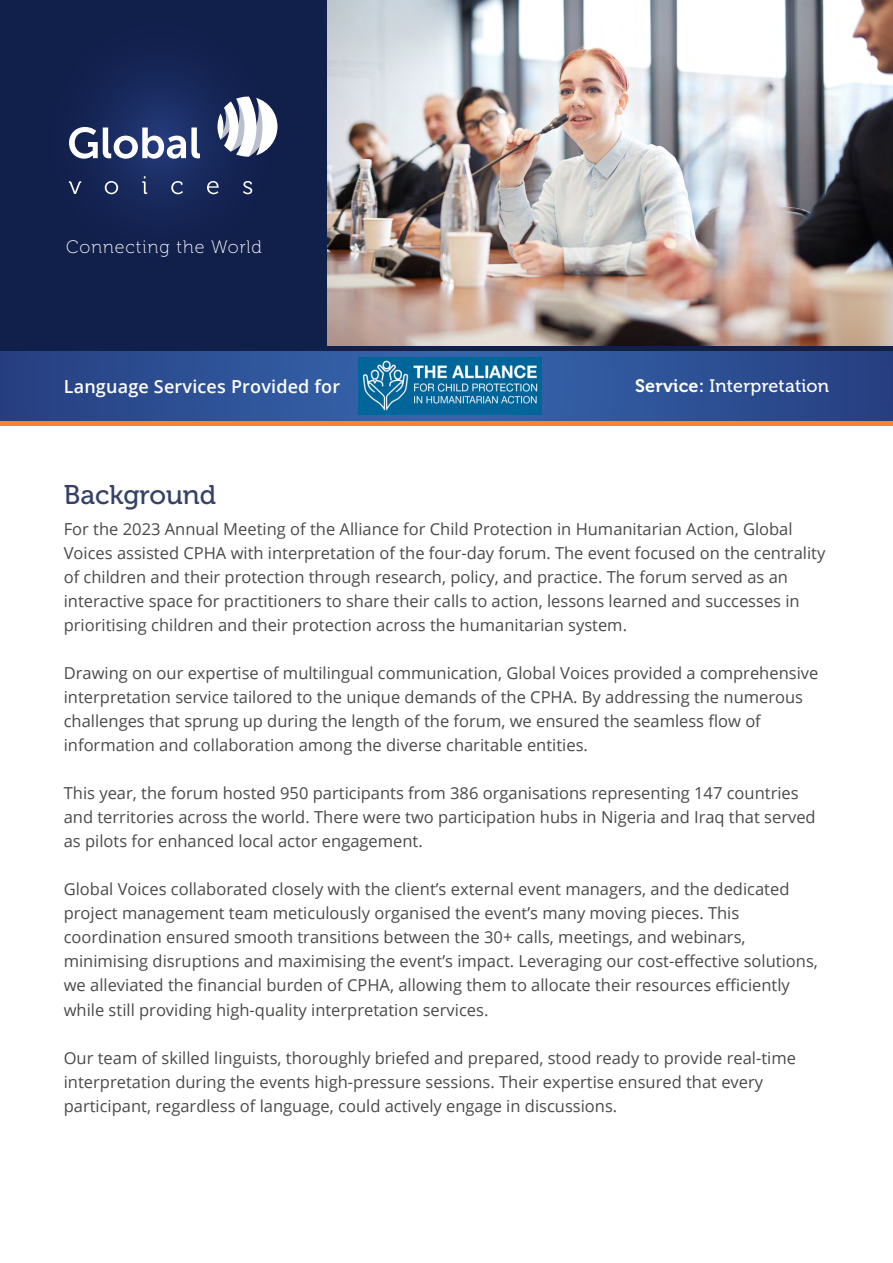
<style>
.page{position:relative;width:893px;height:1263px;background:#fff}
.page>*{position:absolute;margin:0;border:0;box-sizing:border-box;transform-origin:0 0}
.t1{font:27px "Museo 500";color:#354166}
.t2{font:600 18px "Open Sans";letter-spacing:.01em;color:#fff}
.t3{font:18px "Museo 500";letter-spacing:.01em;color:#fff}
.t4{font:18px "Museo 100";letter-spacing:.055em;color:#fff}
.t5{font:16.5px/24px "Open Sans";color:#4a4a49}
.s1{font-family:"Museo 700"}
</style>
<div class="page">
<img style="left:326px;top:0;width:567px;height:347px">
<svg style="left:0;top:0;width:326px;height:347px;background:#12204e"></svg>
<svg style="left:0;top:351px;width:893px;height:70px;background:#2c4f94"></svg>
<div style="left:0;top:421px;width:893px;height:5px;background:#f58435"></div>
<hr style="left:0;top:347px;width:893px;height:4px;background:#111f4b">
<svg style="left:217px;top:114px;width:6px;height:26px"></svg>
<svg style="left:220px;top:97px;width:57px;height:60px"></svg>
<svg style="left:69px;top:127px;width:131px;height:32px"></svg>
<svg style="left:69px;top:181px;width:12px;height:13px"></svg>
<svg style="left:105px;top:181px;width:13px;height:13px"></svg>
<svg style="left:142px;top:176px;width:5px;height:18px"></svg>
<svg style="left:171px;top:181px;width:12px;height:13px"></svg>
<svg style="left:207px;top:181px;width:12px;height:13px"></svg>
<svg style="left:243px;top:181px;width:9px;height:13px"></svg>
<img style="left:358px;top:358px;width:183px;height:57px">
<p class="t4" style="left:66px;top:237px;width:197px">Connecting the World</p>
<p class="t2" style="left:64px;top:374px;width:278px">Language Services Provided for</p>
<p class="t3" style="left:635px;top:376px;width:196px"><span class="s1">Service:</span> Interpretation</p>
<h1 class="t1" style="left:64px;top:480px;width:154px">Background</h1>
<p class="t5" style="left:64px;top:517px;width:763px">For the 2023 Annual Meeting of the Alliance for Child Protection in Humanitarian Action, Global Voices assisted CPHA with interpretation of the four-day forum. The event focused on the centrality of children and their protection through research, policy, and practice. The forum served as an interactive space for practitioners to share their calls to action, lessons learned and successes in prioritising children and their protection across the humanitarian system.</p>
<p class="t5" style="left:64px;top:661px;width:756px">Drawing on our expertise of multilingual communication, Global Voices provided a comprehensive interpretation service tailored to the unique demands of the CPHA. By addressing the numerous challenges that sprung up during the length of the forum, we ensured the seamless flow of information and collaboration among the diverse charitable entities.</p>
<p class="t5" style="left:64px;top:781px;width:753px">This year, the forum hosted 950 participants from 386 organisations representing 147 countries and territories across the world. There were two participation hubs in Nigeria and Iraq that served as pilots for enhanced local actor engagement.</p>
<p class="t5" style="left:64px;top:877px;width:756px">Global Voices collaborated closely with the client’s external event managers, and the dedicated project management team meticulously organised the event’s many moving pieces. This coordination ensured smooth transitions between the 30+ calls, meetings, and webinars, minimising disruptions and maximising the event’s impact. Leveraging our cost-effective solutions, we alleviated the financial burden of CPHA, allowing them to allocate their resources efficiently while still providing high-quality interpretation services.</p>
<p class="t5" style="left:64px;top:1045px;width:734px">Our team of skilled linguists, thoroughly briefed and prepared, stood ready to provide real-time interpretation during the events high-pressure sessions. Their expertise ensured that every participant, regardless of language, could actively engage in discussions.</p>
</div>
